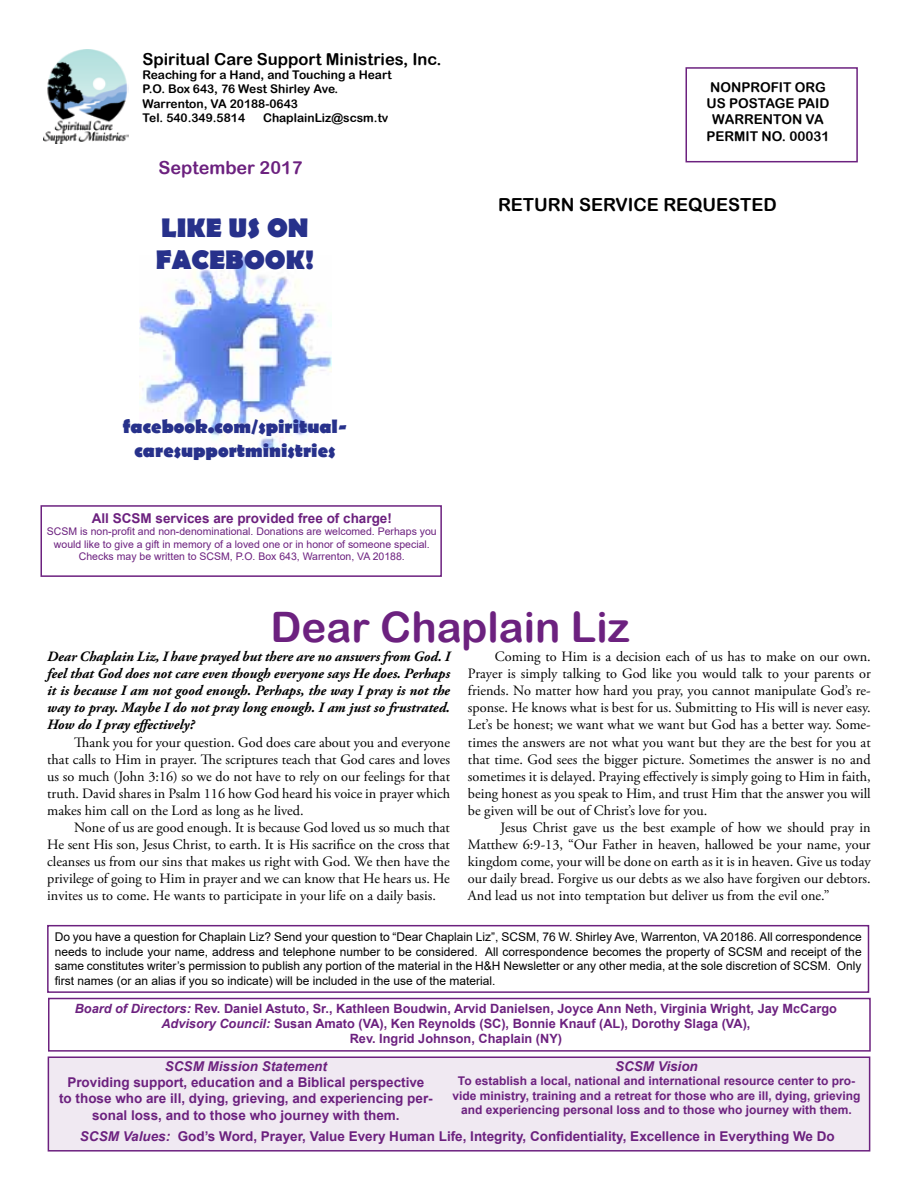
<style>
.page{position:relative;width:918px;height:1188px;background:#fff}
.page>*{position:absolute;margin:0;border:0;box-sizing:border-box;transform-origin:0 0}
.t1{font:42px "Arial Rounded MT Bold";color:#6c217f}
.t2{font:700 27px/32.4px "Berlin Sans FB";color:#27318b}
.t3{font:700 19.5px/23.4px "Berlin Sans FB";color:#27318b;text-align:center}
.t4{font:18px "Arial Rounded MT Bold";color:#000}
.t5{font:18px "Arial Rounded MT Bold";color:#6c217f}
.t6{font:16.5px "Arial Rounded MT Bold";color:#000}
.t7{font:14.25px/17.1px "Adobe Garamond Pro";color:#000;text-align:justify}
.t8{font:italic 700 14.25px/17.1px "Adobe Garamond Pro";color:#000;text-align:justify}
.t9{font:700 13.5px/16.2px "Arial";color:#6c217f;text-align:center}
.t10{font:13.5px/16.2px "Arial Rounded MT Bold";color:#000;text-align:center}
.t11{font:italic 700 13.5px "Arial";color:#6c217f}
.t12{font:700 12.75px/15.3px "Arial";color:#6c217f;text-align:center}
.t13{font:12px/14.4px "Arial";color:#000;text-align:justify}
.t14{font:700 12px/14.4px "Arial";color:#6c217f;text-align:center}
.t15{font:12px/14.4px "Arial Rounded MT Bold";color:#000}
.t16{font:10.5px/12.6px "Arial";color:#6c217f;text-align:center}
.s1{font-style:italic}
</style>
<div class="page">
<div style="left:48px;top:998px;width:823px;height:54px;border:2px solid #6c217f"></div>
<div style="left:48px;top:1056px;width:822px;height:96px;background:#f0e9f2;border:2px solid #6c217f"></div>
<div style="left:47px;top:925px;width:822px;height:68px;border:2px solid #6c217f"></div>
<img style="left:43px;top:50px;width:85px;height:94px">
<div style="left:686px;top:67px;width:172px;height:95px;border:2px solid #6c217f"></div>
<div style="left:40px;top:505px;width:402px;height:72px;border:2px solid #6c217f"></div>
<img style="left:139px;top:255px;width:192px;height:192px">
<p class="t6" style="left:142px;top:49px;width:301px">Spiritual Care Support Ministries, Inc.</p>
<p class="t15" style="left:142px;top:67px;width:251px">Reaching for a Hand, and Touching a Heart<br>P.O. Box 643, 76 West Shirley Ave.<br>Warrenton, VA 20188-0643<br>Tel. 540.349.5814</p>
<p class="t15" style="left:263px;top:111px;width:127px">ChaplainLiz@scsm.tv</p>
<p class="t5" style="left:159px;top:157px;width:145px">September 2017</p>
<h2 class="t2" style="left:156px;top:213px;width:160px">LIKE US ON<br>FACEBOOK!</h2>
<p class="t10" style="left:706px;top:79px;width:125px">NONPROFIT ORG<br>US POSTAGE PAID<br>WARRENTON VA<br>PERMIT NO. 00031</p>
<p class="t4" style="left:498px;top:194px;width:280px">RETURN SERVICE REQUESTED</p>
<h3 class="t3" style="left:123px;top:416px;width:226px">facebook.com/spiritual&shy;caresupportministries</h3>
<p class="t9" style="left:92px;top:510px;width:302px">All SCSM services are provided free of charge!</p>
<p class="t16" style="left:47px;top:525px;width:391px">SCSM is non-profit and non-denominational. Donations are welcomed. Perhaps you would like to give a gift in memory of a loved one or in honor of someone special.<br>Checks may be written to SCSM, P.O. Box 643, Warrenton, VA 20188.</p>
<h1 class="t1" style="left:270px;top:602px;width:361px">Dear Chaplain Liz</h1>
<p class="t8" style="left:47px;top:648px;width:404px">Dear Chaplain Liz, I have prayed but there are no answers from God. I feel that God does not care even though everyone says He does. Perhaps it is because I am not good enough. Perhaps, the way I pray is not the way to pray. Maybe I do not pray long enough. I am just so frustrated.<br>How do I pray effectively?</p>
<p class="t7" style="left:47px;top:734px;width:404px;text-indent:27px">Thank you for your question. God does care about you and everyone that calls to Him in prayer. The scriptures teach that God cares and loves us so much (John 3:16) so we do not have to rely on our feelings for that truth. David shares in Psalm 116 how God heard his voice in prayer which makes him call on the Lord as long as he lived.</p>
<p class="t7" style="left:47px;top:819px;width:404px;text-indent:27px">None of us are good enough. It is because God loved us so much that He sent His son, Jesus Christ, to earth. It is His sacrifice on the cross that cleanses us from our sins that makes us right with God. We then have the privilege of going to Him in prayer and we can know that He hears us. He invites us to come. He wants to participate in your life on a daily basis.</p>
<p class="t7" style="left:468px;top:648px;width:404px;text-indent:27px">Coming to Him is a decision each of us has to make on our own.<br>Prayer is simply talking to God like you would talk to your parents or friends. No matter how hard you pray, you cannot manipulate God’s re&shy;sponse. He knows what is best for us. Submitting to His will is never easy.<br>Let’s be honest; we want what we want but God has a better way. Some&shy;times the answers are not what you want but they are the best for you at that time. God sees the bigger picture. Sometimes the answer is no and sometimes it is delayed. Praying effectively is simply going to Him in faith, being honest as you speak to Him, and trust Him that the answer you will be given will be out of Christ’s love for you.</p>
<p class="t7" style="left:468px;top:819px;width:404px;text-indent:33px">Jesus Christ gave us the best example of how we should pray in Matthew 6:9-13, “Our Father in heaven, hallowed be your name, your kingdom come, your will be done on earth as it is in heaven. Give us today our daily bread. Forgive us our debts as we also have forgiven our debtors.<br>And lead us not into temptation but deliver us from the evil one.”</p>
<p class="t13" style="left:55px;top:930px;width:808px">Do you have a question for Chaplain Liz? Send your question to “Dear Chaplain Liz”, SCSM, 76 W. Shirley Ave, Warrenton, VA 20186. All correspondence needs to include your name, address and telephone number to be considered. All correspondence becomes the property of SCSM and receipt of the same constitutes writer’s permission to publish any portion of the material in the H&amp;H Newsletter or any other media, at the sole discretion of SCSM. Only first names (or an alias if you so indicate) will be included in the use of the material.</p>
<p class="t12" style="left:75px;top:1001px;width:764px"><span class="s1">Board of Directors:</span> Rev. Daniel Astuto, Sr., Kathleen Boudwin, Arvid Danielsen, Joyce Ann Neth, Virginia Wright, Jay McCargo<br><span class="s1">Advisory Council:</span> Susan Amato (VA), Ken Reynolds (SC), Bonnie Knauf (AL), Dorothy Slaga (VA),<br>Rev. Ingrid Johnson, Chaplain (NY)</p>
<p class="t11" style="left:165px;top:1057px;width:164px">SCSM Mission Statement</p>
<p class="t9" style="left:59px;top:1074px;width:375px">Providing support, education and a Biblical perspective<br>to those who are ill, dying, grieving, and experiencing per&shy;sonal loss, and to those who journey with them.</p>
<p class="t11" style="left:615px;top:1057px;width:84px">SCSM Vision</p>
<p class="t14" style="left:453px;top:1074px;width:409px">To establish a local, national and international resource center to pro&shy;vide ministry, training and a retreat for those who are ill, dying, grieving and experiencing personal loss and to those who journey with them.</p>
<p class="t9" style="left:80px;top:1128px;width:756px"><span class="s1">SCSM Values:</span> God’s Word, Prayer, Value Every Human Life, Integrity, Confidentiality, Excellence in Everything We Do</p>
</div>
